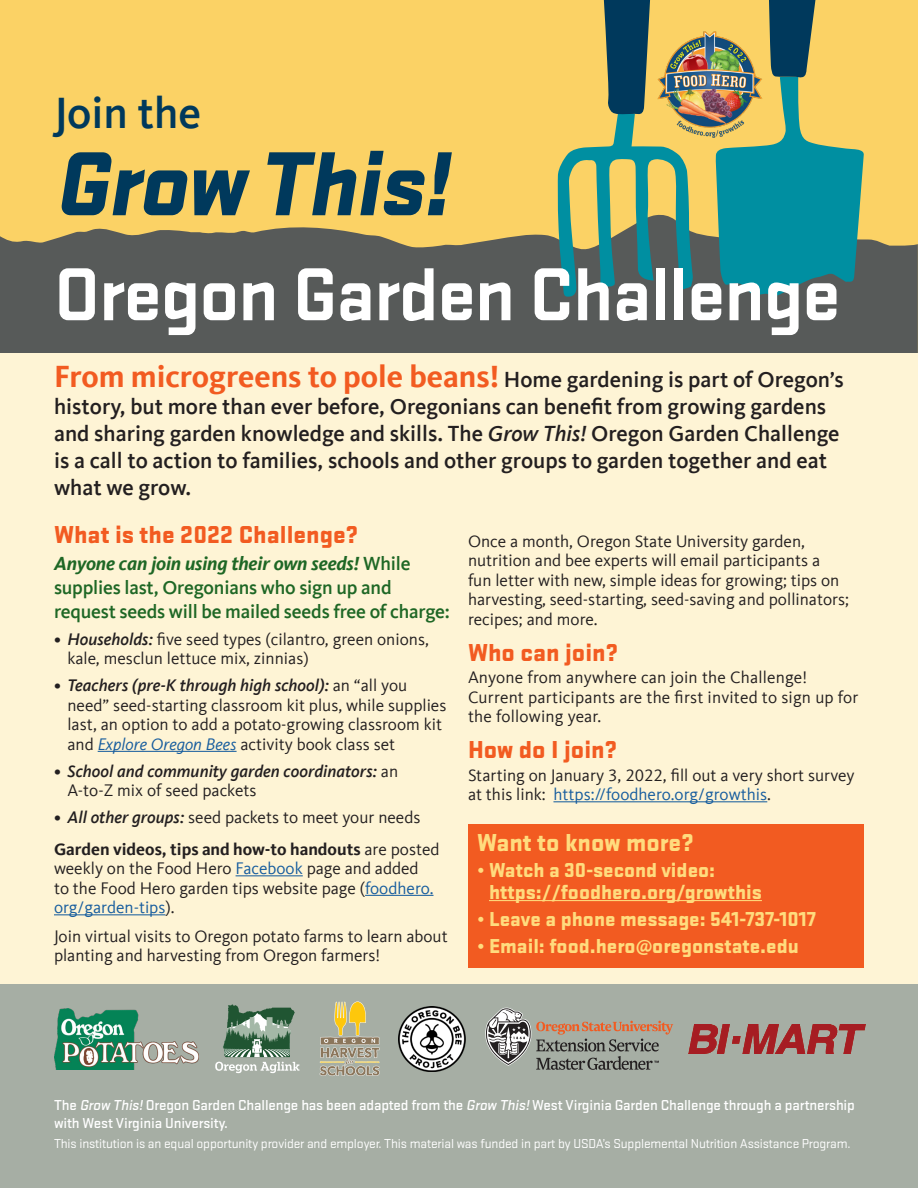
<style>
.page{position:relative;width:918px;height:1188px;background:#fff}
.page>*{position:absolute;margin:0;border:0;box-sizing:border-box;transform-origin:0 0}
.t1{font:italic 900 94.5px "Stratum 2";color:#00395c}
.t2{font:700 78px "Stratum 2";letter-spacing:-.02em;color:#fff}
.t3{font:500 45px "Kievit Offc";color:#00395c}
.subhead{font:900 25.5px "Stratum 2";color:#f25b21}
.subhead-2{font:900 25.5px "Stratum 2";color:#ffdc7e}
.t4{font:500 22.5px/27px "Kievit Offc";color:#231f20}
.t5{font:900 21px/22.5px "Stratum 2";color:#ffdc7e}
.t6{font:500 19.5px/24px "Kievit Offc";letter-spacing:-.01em;color:#1e6725}
.t7{font:17.25px/19.5px "Kievit Offc";color:#231f20}
.t8{font:italic 500 17.25px/19.5px "Kievit Offc";color:#231f20}
.t9{font:500 15px/18px "Stratum 2";letter-spacing:-.01em;color:#fff}
.t10{font:13.5px "Stratum 2";letter-spacing:-.01em;color:#fff}
.s1{font-weight:700;font-size:31.5px;color:#f25b21}
.s2{font-style:italic}
.s3{font-weight:700;font-style:italic}
.s4{font-weight:500;font-style:italic}
.s5{font-style:italic;color:#175d9e}
.s6{font-weight:400;font-style:normal}
.s7{font-weight:700}
.s8{color:#175d9e}
.s9{font-family:"Kievit Offc";font-weight:500}
</style>
<div class="page">
<div style="left:0;top:292px;width:918px;height:896px;background:#fef4d5"></div>
<div style="left:0;top:985px;width:918px;height:203px;background:#a6aea4"></div>
<div style="left:0;top:0;width:918px;height:352px;background:#fbd265"></div>
<div style="left:0;top:227px;width:918px;height:125px;background:#575a59"></div>
<svg style="left:715px;top:0;width:149px;height:297px"></svg>
<svg style="left:557px;top:0;width:136px;height:297px"></svg>
<div style="left:468px;top:824px;width:396px;height:144px;background:#f25b21"></div>
<img style="left:656px;top:31px;width:107px;height:106px">
<img style="left:689px;top:1024px;width:177px;height:29px">
<hr style="left:98px;top:751px;width:139px;height:1px;background:#175d9e">
<hr style="left:236px;top:875px;width:67px;height:1px;background:#175d9e">
<hr style="left:365px;top:895px;width:69px;height:1px;background:#175d9e">
<hr style="left:54px;top:914px;width:111px;height:1px;background:#175d9e">
<hr style="left:553px;top:801px;width:214px;height:1px;background:#175d9e">
<hr style="left:489px;top:900px;width:273px;height:1px;background:#ffdc7e">
<svg style="left:215px;top:1004px;width:84px;height:69px"></svg>
<svg style="left:485px;top:1008px;width:188px;height:62px"></svg>
<img style="left:54px;top:1008px;width:144px;height:61px">
<svg style="left:319px;top:1001px;width:61px;height:75px"></svg>
<img style="left:398px;top:1006px;width:67px;height:65px">
<p class="t3" style="left:54px;top:87px;width:149px">Join the</p>
<p class="t1" style="left:54px;top:115px;width:416px">Grow This!</p>
<p class="t2" style="left:54px;top:241px;width:788px">Oregon Garden Challenge</p>
<p class="t4" style="left:54px;top:366px;width:791px"><span class="s1">From microgreens to pole beans!</span> Home gardening is part of Oregon’s history, but more than ever before, Oregonians can benefit from growing gardens and sharing garden knowledge and skills. The <span class="s2">Grow This!</span> Oregon Garden Challenge is a call to action to families, schools and other groups to garden together and eat what we grow.</p>
<p class="subhead" style="left:54px;top:515px;width:306px">What is the 2022 Challenge?</p>
<p class="t6" style="left:54px;top:551px;width:397px"><span class="s3">Anyone can join using their own seeds!</span> While supplies last, Oregonians who sign up and request seeds will be mailed seeds free of charge:</p>
<p class="t7" style="left:68px;top:629px;width:363px;text-indent:-14px"><span class="s4">• Households:</span> five seed types (cilantro, green onions, kale, mesclun lettuce mix, zinnias)</p>
<p class="t7" style="left:68px;top:676px;width:380px;text-indent:-14px"><span class="s4">• Teachers (pre-K through high school):</span> an “all you need” seed-starting classroom kit plus, while supplies last, an option to add a potato-growing classroom kit and <span class="s5">Explore Oregon Bees</span> activity book class set</p>
<p class="t8" style="left:68px;top:761px;width:332px;text-indent:-14px">• School and community garden coordinators: <span class="s6">an<br>A-to-Z mix of seed packets</span></p>
<p class="t7" style="left:54px;top:808px;width:368px"><span class="s4">• All other groups:</span> seed packets to meet your needs</p>
<p class="t7" style="left:54px;top:839px;width:387px"><span class="s7">Garden videos, tips and how-to handouts</span> are posted weekly on the Food Hero <span class="s8">Facebook</span> page and added<br>to the Food Hero garden tips website page (<span class="s8">foodhero. org/garden-tips</span>).</p>
<p class="t7" style="left:54px;top:926px;width:395px">Join virtual visits to Oregon potato farms to learn about planting and harvesting from Oregon farmers!</p>
<p class="t7" style="left:468px;top:531px;width:383px">Once a month, Oregon State University garden, nutrition and bee experts will email participants a<br>fun letter with new, simple ideas for growing; tips on harvesting, seed-starting, seed-saving and pollinators; recipes; and more.</p>
<p class="subhead" style="left:468px;top:633px;width:151px">Who can join?</p>
<p class="t7" style="left:468px;top:668px;width:392px">Anyone from anywhere can join the Challenge!<br>Current participants are the first invited to sign up for the following year.</p>
<p class="subhead" style="left:468px;top:731px;width:151px">How do I join?</p>
<p class="t7" style="left:468px;top:765px;width:388px">Starting on January 3, 2022, fill out a very short survey at this link: <span class="s8">https://foodhero.org/growthis</span>.</p>
<p class="subhead-2" style="left:477px;top:824px;width:218px">Want to know more?</p>
<p class="t5" style="left:489px;top:857px;width:274px;text-indent:-12px">• Watch a 30-second video: https://foodhero.org/growthis</p>
<p class="t5" style="left:477px;top:906px;width:341px">• Leave a phone message: 541-737-1017</p>
<p class="t5" style="left:477px;top:933px;width:323px">• Email: food.hero<span class="s9">@</span>oregonstate.edu</p>
<p class="t9" style="left:54px;top:1095px;width:803px">The <span class="s2">Grow This!</span>Oregon Garden Challenge has been adapted from the <span class="s2">Grow This!</span>West Virginia Garden Challenge through a partnership with West Virginia University.</p>
<p class="t10" style="left:54px;top:1134px;width:798px">This institution is an equal opportunity provider and employer. This material was funded in part by USDA’s Supplemental Nutrition Assistance Program.</p>
</div>
